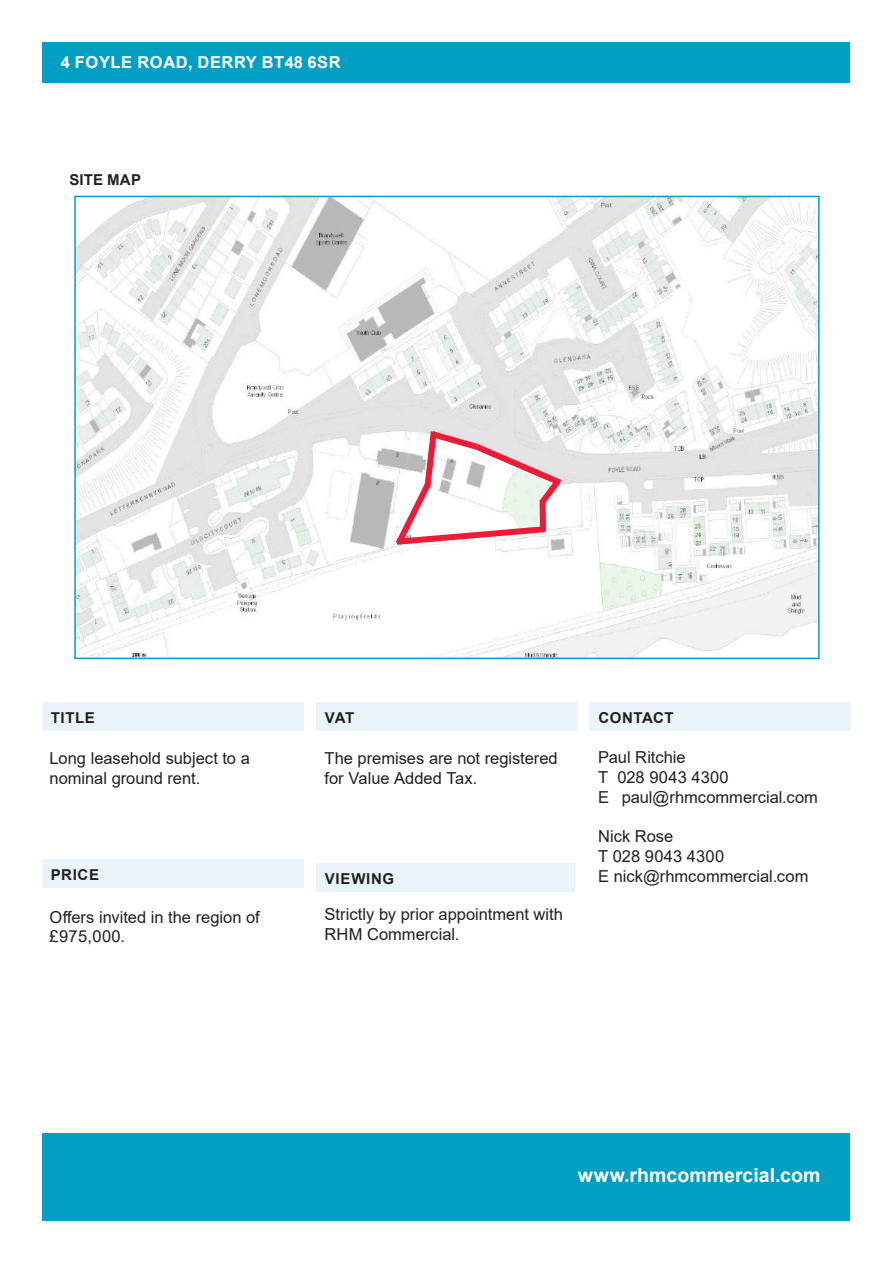
<style>
.page{position:relative;width:893px;height:1263px;background:#fff}
.page>*{position:absolute;margin:0;border:0;box-sizing:border-box;transform-origin:0 0}
.t1{font:700 19.5px "Arial";color:#fff}
.t2{font:16.5px/19.8px "Arial";color:#231f20}
.t3{font:700 16.5px "Arial";letter-spacing:.035em;color:#fff}
.t4{font:700 15px "Arial";letter-spacing:.035em;color:#231f20}
.s1{font-style:inherit}
</style>
<div class="page">
<div style="left:43px;top:1133px;width:807px;height:87px;background:#009fc3"></div>
<div style="left:43px;top:43px;width:807px;height:40px;background:#009fc3"></div>
<div style="left:42px;top:859px;width:261px;height:28px;background:#e9f5f9"></div>
<div style="left:316px;top:703px;width:261px;height:28px;background:#e9f5f9"></div>
<div style="left:42px;top:703px;width:261px;height:28px;background:#e9f5f9"></div>
<div style="left:316px;top:863px;width:259px;height:28px;background:#e9f5f9"></div>
<div style="left:590px;top:703px;width:261px;height:28px;background:#e9f5f9"></div>
<img style="left:77px;top:199px;width:740px;height:457px">
<div style="left:74px;top:196px;width:746px;height:463px;border:2px solid #009fc3"></div>
<svg style="left:390px;top:425px;width:178px;height:126px"></svg>
<p class="t3" style="left:61px;top:50px;width:281px">4 FOYLE ROAD, DERRY BT48 6SR</p>
<p class="t4" style="left:69px;top:169px;width:73px">SITE MAP</p>
<p class="t4" style="left:51px;top:707px;width:45px">TITLE</p>
<p class="t4" style="left:325px;top:707px;width:31px">VAT</p>
<p class="t4" style="left:598px;top:707px;width:77px">CONTACT</p>
<p class="t2" style="left:50px;top:748px;width:202px">Long leasehold subject to a nominal ground rent.</p>
<p class="t2" style="left:325px;top:748px;width:235px">The premises are not registered for Value Added Tax.</p>
<p class="t2" style="left:598px;top:747px;width:221px">Paul Ritchie<br>T 028 9043 4300<br>E paul@rhmcommercial.com</p>
<p class="t2" style="left:598px;top:827px;width:128px">Nick Rose<br>T 028 9043 4300</p>
<p class="t4" style="left:51px;top:864px;width:50px">PRICE</p>
<p class="t2" style="left:50px;top:907px;width:212px">Offers invited in the region of £<span class="s1">975,000</span>.</p>
<p class="t4" style="left:325px;top:868px;width:71px">VIEWING</p>
<p class="t2" style="left:598px;top:866px;width:212px">E nick@rhmcommercial.com</p>
<p class="t2" style="left:325px;top:904px;width:240px">Strictly by prior appointment with<br>RHM Commercial.</p>
<p class="t1" style="left:578px;top:1162px;width:244px">www.rhmcommercial.com</p>
</div>
